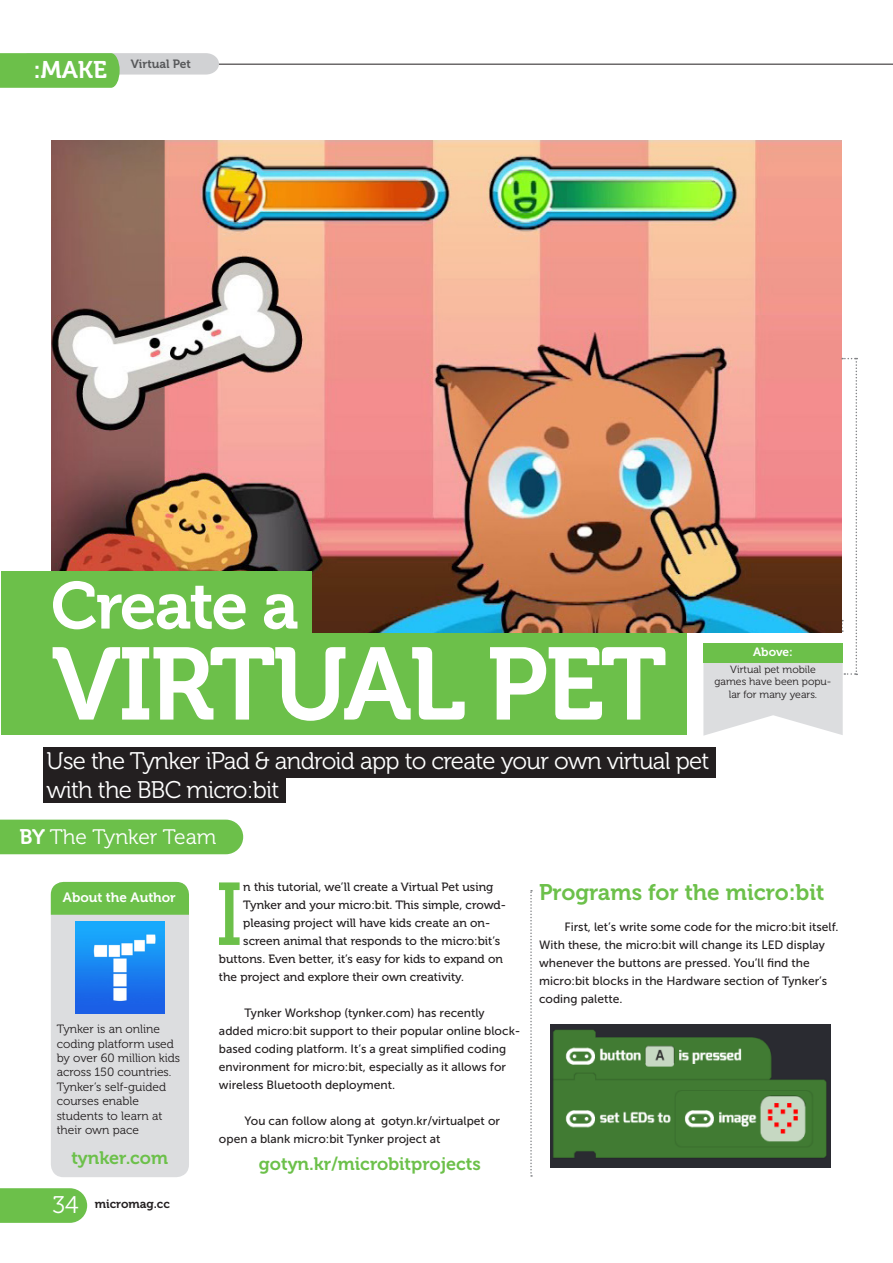
<style>
.page{position:relative;width:893px;height:1263px;background:#fff}
.page>*{position:absolute;margin:0;border:0;box-sizing:border-box;transform-origin:0 0}
.Lead_Headline{font:102px "Museo 700";letter-spacing:-.03em;color:#fff}
.Lead_1st_Par{font:88.5px "Museo 500";color:#6cc04a}
.Lead_Headline-2{font:66px "Museo 700";letter-spacing:-.03em;color:#fff}
.Underline_-_White{font:24px "Museo 300";letter-spacing:-.03em;color:#fff}
.t1{font:24px "Museo 700";color:#fff}
.Lead_-_Body{font:22.5px "Museo 700";color:#6cc04a}
.By_Line{font:21px "Museo 300";color:#fff}
.Lead_1st_Par-2{font:18px "Museo 700";color:#6cc04a}
.Feat_Event_Details{font:18px "Museo 700";color:#6cc04a}
.t2{font:13.5px "Museo 700";color:#fff}
.Lead_1st_Par-3{font:12px/18px "Museo Sans 500";color:#231f20}
.Lead_1st_Par-4{font:12px "Museo 500";color:#231f20}
.Lead_-_Body-2{font:12px/18px "Museo Sans 500";color:#231f20}
.Feat_Event_Details-2{font:12px/14.4px "Museo 300";color:#231f20}
.t3{font:12px "Museo 700";color:#231f20}
.t4{font:12px "Museo 700";color:#57585a}
.t5{font:12px "Museo 700";letter-spacing:-.005em;color:#fff}
.t6{font:10.5px/12.6px "Museo 300";color:#231f20;text-align:center}
.s1{font-family:"Museo 700"}
.s2{font-family:"Museo 300";font-size:24px;color:#fff}
</style>
<div class="page">
<div style="left:51px;top:882px;width:138px;height:295px;background:#dcdddf;border-radius:13px"></div>
<div style="left:51px;top:882px;width:138px;height:33px;background:#6cc04a"></div>
<div style="left:0;top:820px;width:243px;height:34px;background:#6cc04a"></div>
<img style="left:75px;top:921px;width:90px;height:92px">
<img style="left:51px;top:140px;width:790px;height:218px">
<svg style="left:530px;top:890px;width:2px;height:287px"></svg>
<div style="left:1px;top:571px;width:311px;height:67px;background:#6cc04a"></div>
<div style="left:1px;top:633px;width:686px;height:102px;background:#6cc04a"></div>
<div style="left:44px;top:747px;width:672px;height:30px;background:#231f20"></div>
<div style="left:44px;top:772px;width:242px;height:31px;background:#231f20"></div>
<img style="left:51px;top:358px;width:806px;height:378px">
<hr style="left:0;top:64px;width:893px;height:1px;background:#231f20">
<svg style="left:0;top:53px;width:219px;height:35px"></svg>
<img style="left:550px;top:1024px;width:280px;height:144px">
<svg style="left:0;top:1188px;width:87px;height:35px;background:#73c353"></svg>
<p class="t1" style="left:34px;top:56px;width:75px">:MAKE</p>
<p class="t4" style="left:131px;top:57px;width:62px">Virtual Pet</p>
<p class="Lead_Headline-2" style="left:51px;top:569px;width:249px">Create a</p>
<p class="Lead_Headline" style="left:51px;top:627px;width:617px">VIRTUAL PET</p>
<p class="Underline_-_White" style="left:47px;top:747px;width:665px">Use the Tynker iPad &amp; android app to create your own virtual pet</p>
<p class="Underline_-_White" style="left:47px;top:776px;width:234px">with the BBC micro:bit</p>
<p class="t5" style="left:753px;top:645px;width:41px">Above:</p>
<p class="t6" style="left:715px;top:663px;width:118px">Virtual pet mobile games have been popu&shy;lar for many years.</p>
<p class="By_Line" style="left:19px;top:826px;width:198px"><span class="s1">BY</span> The Tynker Team</p>
<p class="t2" style="left:63px;top:890px;width:114px">About the Author</p>
<p class="Feat_Event_Details-2" style="left:57px;top:1022px;width:125px">Tynker is an online coding platform used by over 60 million kids across 150 countries.<br>Tynker’s self-guided courses enable students to learn at their own pace</p>
<p class="Feat_Event_Details" style="left:71px;top:1148px;width:98px">tynker.com</p>
<p class="t3" style="left:53px;top:1197px;width:119px"><span class="s2">34</span> micromag.cc</p>
<p class="Lead_1st_Par" style="left:215px;top:866px;width:30px">I</p>
<p class="Lead_1st_Par-4" style="left:243px;top:880px;width:252px">n this tutorial, we’ll create a Virtual Pet using</p>
<p class="Lead_1st_Par-4" style="left:243px;top:898px;width:264px">Tynker and your micro:bit. This simple, crowd-</p>
<p class="Lead_1st_Par-4" style="left:243px;top:916px;width:248px">pleasing project will have kids create an on-</p>
<p class="Lead_1st_Par-4" style="left:243px;top:934px;width:258px">screen animal that responds to the micro:bit’s</p>
<p class="Lead_1st_Par-4" style="left:219px;top:952px;width:285px">buttons. Even better, it’s easy for kids to expand on</p>
<p class="Lead_1st_Par-4" style="left:219px;top:970px;width:247px">the project and explore their own creativity.</p>
<p class="Lead_1st_Par-3" style="left:219px;top:1004px;width:303px;text-indent:26px">Tynker Workshop (tynker.com) has recently added micro:bit support to their popular online block&shy;based coding platform. It’s a great simplified coding environment for micro:bit, especially as it allows for wireless Bluetooth deployment.</p>
<p class="Lead_1st_Par-3" style="left:219px;top:1112px;width:282px;text-indent:26px">You can follow along at gotyn.kr/virtualpet or open a blank micro:bit Tynker project at</p>
<p class="Lead_1st_Par-2" style="left:259px;top:1154px;width:224px">gotyn.kr/microbitprojects</p>
<p class="Lead_-_Body" style="left:539px;top:880px;width:287px">Programs for the micro:bit</p>
<p class="Lead_-_Body-2" style="left:539px;top:918px;width:301px;text-indent:26px">First, let’s write some code for the micro:bit itself.<br>With these, the micro:bit will change its LED display whenever the buttons are pressed. You’ll find the micro:bit blocks in the Hardware section of Tynker’s coding palette.</p>
</div>
